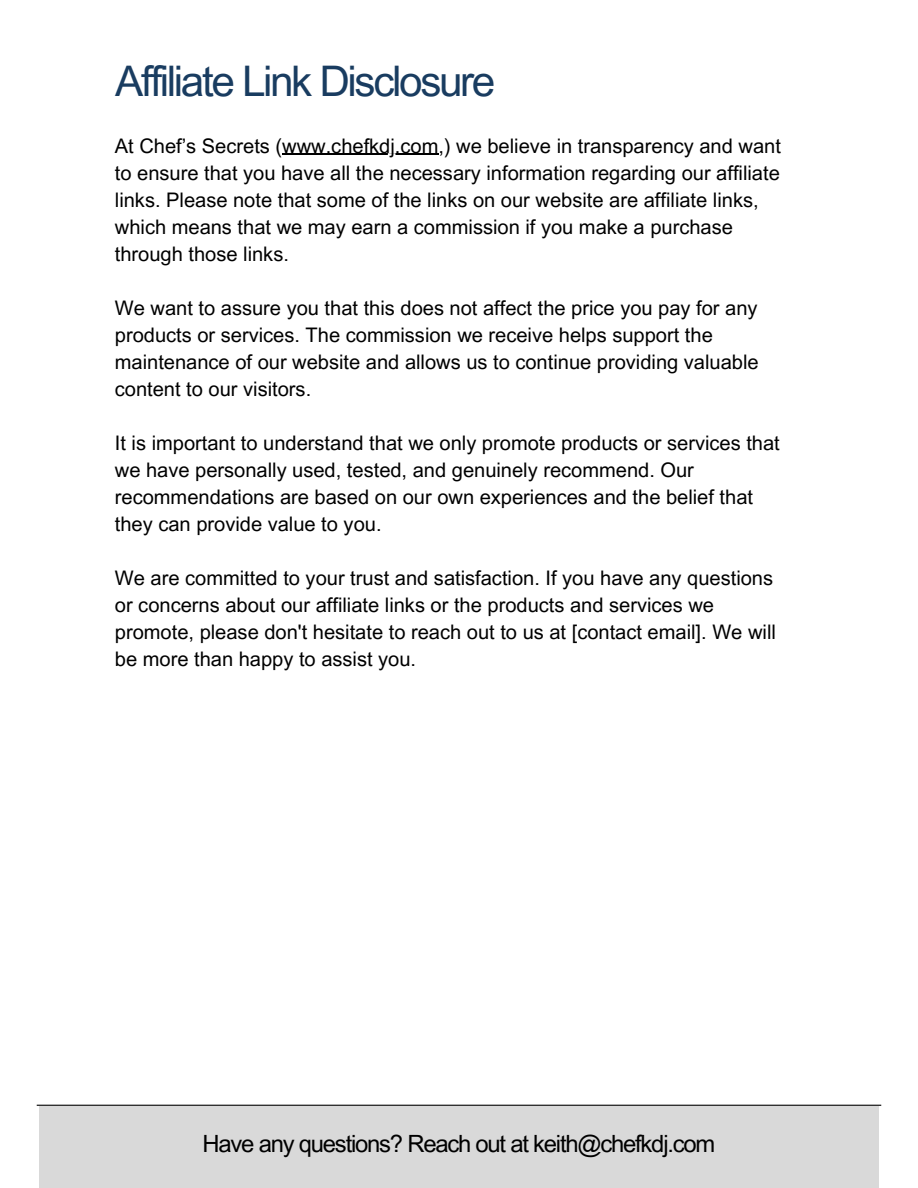
<style>
.page{position:relative;width:918px;height:1188px;background:#fff}
.page>*{position:absolute;margin:0;border:0;box-sizing:border-box;transform-origin:0 0}
.t1{font:42.15px "Arial MT Pro";letter-spacing:-.055em;color:#193c60}
.t2{font:23.7px "Arial MT Pro";letter-spacing:-.05em;color:#000}
.t3{font:20.1px/27px "Arial MT Pro";color:#000}
</style>
<div class="page">
<hr style="left:282px;top:154px;width:156px;height:1px;background:#000">
<div style="left:39px;top:1106px;width:840px;height:82px;background:#d9d9d9"></div>
<hr style="left:37px;top:1105px;width:844px;height:1px;background:#000">
<p class="t1" style="left:115px;top:65px;width:382px">Affiliate Link Disclosure</p>
<p class="t3" style="left:115px;top:135px;width:668px">At Chef’s Secrets (www.chefkdj.com,) we believe in transparency and want to ensure that you have all the necessary information regarding our affiliate links. Please note that some of the links on our website are affiliate links, which means that we may earn a commission if you make a purchase through those links.</p>
<p class="t3" style="left:115px;top:297px;width:645px">We want to assure you that this does not affect the price you pay for any products or services. The commission we receive helps support the maintenance of our website and allows us to continue providing valuable content to our visitors.</p>
<p class="t3" style="left:115px;top:432px;width:666px">It is important to understand that we only promote products or services that we have personally used, tested, and genuinely recommend. Our recommendations are based on our own experiences and the belief that they can provide value to you.</p>
<p class="t3" style="left:115px;top:567px;width:663px">We are committed to your trust and satisfaction. If you have any questions or concerns about our affiliate links or the products and services we promote, please don't hesitate to reach out to us at [contact email]. We will be more than happy to assist you.</p>
<p class="t2" style="left:203px;top:1135px;width:514px">Have any questions? Reach out at keith@chefkdj.com</p>
</div>
